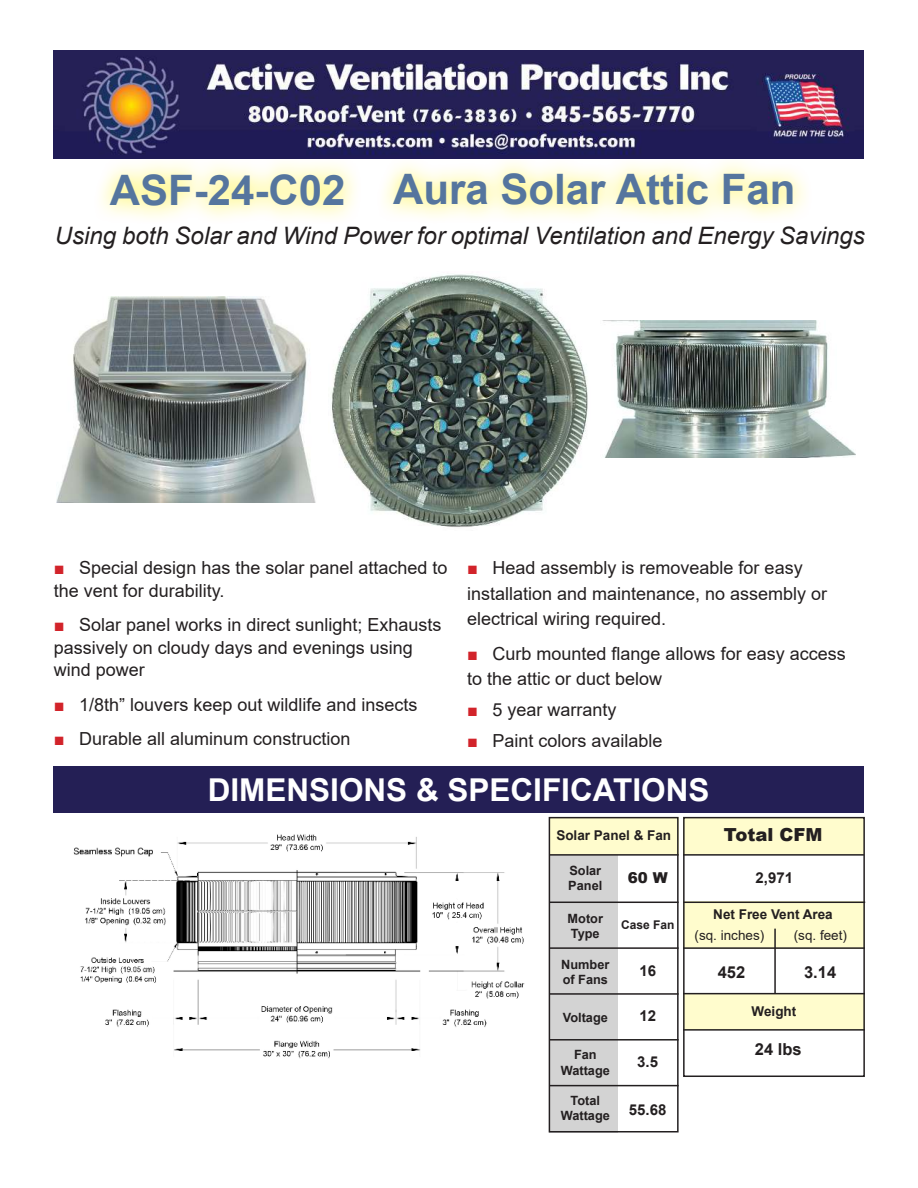
<style>
.page{position:relative;width:918px;height:1188px;background:#fff}
.page>*{position:absolute;margin:0;border:0;box-sizing:border-box;transform-origin:0 0}
.t1{font:700 42px "Arial";color:#55759e}
.t2{font:700 31.5px "Arial";color:#fff}
.t3{font:italic 24px "Arial";color:#231f20}
.t4{font:18px/22.5px "Arial";color:#231f20}
.t5{font:900 18px "Arial";color:#231f20}
.t6{font:700 16.5px "Arial";color:#231f20}
.t7{font:700 15px "Arial";color:#231f20}
.t8{font:900 15px "Arial";color:#231f20}
.t9{font:700 13.5px "Arial";color:#231f20}
.t10{font:13.5px "Arial";color:#231f20}
.t11{font:700 12.75px/15.3px "Arial";color:#231f20}
.t12{font:700 12px "Arial";color:#231f20}
.s1{font-style:italic;color:#d2232a}
</style>
<div class="page">
<div style="left:683px;top:902px;width:182px;height:47px;background:#fffccd"></div>
<div style="left:683px;top:995px;width:182px;height:35px;background:#fffccd"></div>
<div style="left:683px;top:819px;width:181px;height:36px;background:#fffccd"></div>
<div style="left:53px;top:766px;width:811px;height:47px;background:#241f55"></div>
<div style="left:683px;top:817px;width:182px;height:260px;border:2px solid #231f20"></div>
<hr style="left:683px;top:947px;width:182px;height:2px;background:#231f20">
<hr style="left:683px;top:1029px;width:182px;height:2px;background:#231f20">
<hr style="left:683px;top:902px;width:182px;height:1px;background:#231f20">
<hr style="left:774px;top:929px;width:2px;height:64px;background:#231f20">
<hr style="left:683px;top:993px;width:182px;height:1px;background:#231f20">
<hr style="left:683px;top:854px;width:181px;height:2px;background:#231f20">
<div style="left:376px;top:154px;width:436px;height:70px;background:#fff200;opacity:.75"></div>
<img style="left:54px;top:50px;width:810px;height:108px">
<div style="left:549px;top:817px;width:130px;height:38px;background:#fffccd"></div>
<div style="left:549px;top:855px;width:69px;height:277px;background:#d3d3d3"></div>
<div style="left:549px;top:817px;width:130px;height:315px;border:2px solid #231f20"></div>
<hr style="left:549px;top:902px;width:130px;height:1px;background:#231f20">
<hr style="left:549px;top:854px;width:130px;height:2px;background:#231f20">
<hr style="left:549px;top:947px;width:130px;height:2px;background:#231f20">
<hr style="left:549px;top:993px;width:130px;height:2px;background:#231f20">
<hr style="left:549px;top:1039px;width:130px;height:2px;background:#231f20">
<hr style="left:549px;top:1085px;width:130px;height:1px;background:#231f20">
<div style="left:92px;top:155px;width:271px;height:71px;background:#fff200;opacity:.75"></div>
<img style="left:57px;top:297px;width:259px;height:205px">
<img style="left:331px;top:274px;width:257px;height:253px">
<img style="left:605px;top:321px;width:250px;height:136px">
<img style="left:73px;top:834px;width:452px;height:225px">
<h1 class="t1" style="left:110px;top:175px;width:237px">ASF-24-C02</h1>
<h1 class="t1" style="left:393px;top:174px;width:404px">Aura Solar Attic Fan</h1>
<h3 class="t3" style="left:55px;top:227px;width:811px">Using both Solar and Wind Power for optimal Ventilation and Energy Savings</h3>
<p class="t4" style="left:54px;top:559px;width:395px"><span class="s1">■</span> Special design has the solar panel attached to the vent for durability.</p>
<p class="t4" style="left:54px;top:616px;width:389px"><span class="s1">■</span> Solar panel works in direct sunlight; Exhausts passively on cloudy days and evenings using wind power</p>
<p class="t4" style="left:54px;top:695px;width:365px"><span class="s1">■</span> 1/8th” louvers keep out wildlife and insects</p>
<p class="t4" style="left:54px;top:729px;width:298px"><span class="s1">■</span> Durable all aluminum construction</p>
<p class="t4" style="left:467px;top:557px;width:362px;line-height:25.5px"><span class="s1">■</span> Head assembly is removeable for easy installation and maintenance, no assembly or electrical wiring required.</p>
<p class="t4" style="left:467px;top:641px;width:380px;line-height:25.5px"><span class="s1">■</span> Curb mounted flange allows for easy access to the attic or duct below</p>
<p class="t4" style="left:467px;top:700px;width:151px"><span class="s1">■</span> 5 year warranty</p>
<p class="t4" style="left:467px;top:731px;width:197px"><span class="s1">■</span> Paint colors available</p>
<h2 class="t2" style="left:208px;top:778px;width:503px">DIMENSIONS &amp; SPECIFICATIONS</h2>
<p class="t9" style="left:556px;top:831px;width:116px">Solar Panel &amp; Fan</p>
<p class="t11" style="left:568px;top:864px;width:36px">Solar<br>Panel</p>
<p class="t11" style="left:568px;top:912px;width:37px">Motor<br>Type</p>
<p class="t11" style="left:561px;top:958px;width:50px">Number of Fans</p>
<p class="t11" style="left:563px;top:1011px;width:47px">Voltage</p>
<p class="t11" style="left:561px;top:1048px;width:51px;text-align:center">Fan<br>Wattage</p>
<p class="t11" style="left:561px;top:1094px;width:51px;text-align:center">Total<br>Wattage</p>
<p class="t8" style="left:628px;top:869px;width:42px">60 W</p>
<p class="t12" style="left:621px;top:920px;width:55px">Case Fan</p>
<p class="t7" style="left:639px;top:965px;width:18px">16</p>
<p class="t7" style="left:639px;top:1010px;width:18px">12</p>
<p class="t7" style="left:637px;top:1056px;width:22px">3.5</p>
<p class="t7" style="left:629px;top:1104px;width:39px">55.68</p>
<p class="t5" style="left:724px;top:825px;width:100px">Total CFM</p>
<p class="t7" style="left:756px;top:872px;width:39px">2,971</p>
<p class="t9" style="left:713px;top:909px;width:121px">Net Free Vent Area</p>
<p class="t10" style="left:695px;top:930px;width:71px">(sq. inches)</p>
<p class="t10" style="left:794px;top:930px;width:55px">(sq. feet)</p>
<p class="t6" style="left:718px;top:966px;width:29px">452</p>
<p class="t6" style="left:804px;top:966px;width:34px">3.14</p>
<p class="t9" style="left:752px;top:1006px;width:46px">Weight</p>
<p class="t6" style="left:755px;top:1043px;width:48px">24 lbs</p>
</div>
